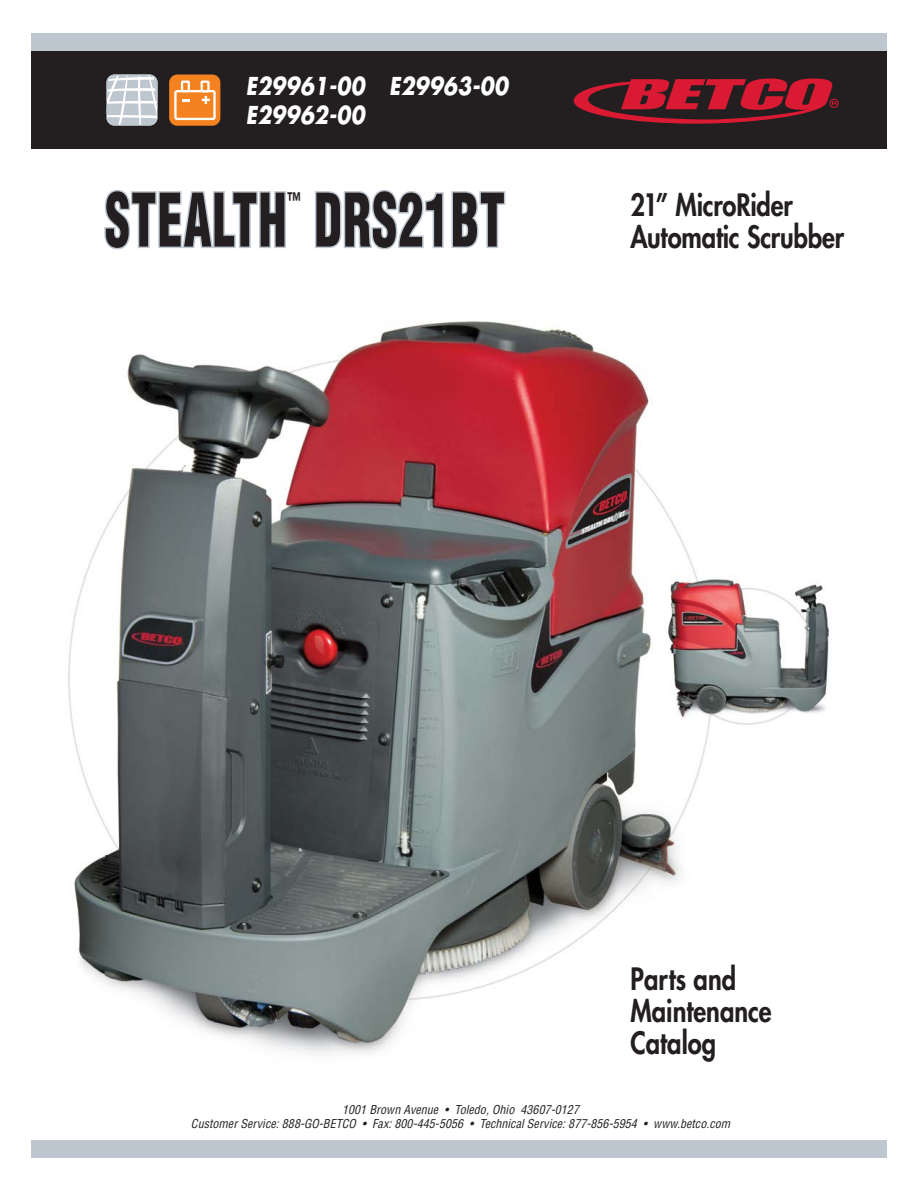
<style>
.page{position:relative;width:918px;height:1188px;background:#fff}
.page>*{position:absolute;margin:0;border:0;box-sizing:border-box;transform-origin:0 0}
.t1{font:900 condensed 72px "Helvetica";letter-spacing:.02em;color:#231f20;scale:.7 1}
.t2{font:800 30px/32.2px "Futura";color:#231f20;scale:.85 1}
.t3{font:italic 700 24px/28.5px "Futura";letter-spacing:.01em;color:#fff;scale:.85 1}
.t4{font:900 condensed 21px "Helvetica";color:#231f20;scale:.7 1}
.t5{font:italic condensed 12px/14.4px "Helvetica";letter-spacing:.005em;color:#231f20;text-align:center}
</style>
<div class="page">
<div style="left:31px;top:35px;width:856px;height:113px;background:#231f20"></div>
<img style="left:68px;top:323px;width:761px;height:731px">
<svg style="left:107px;top:75px;width:51px;height:51px;background:#ccd1d7"></svg>
<div style="left:169px;top:75px;width:51px;height:51px;background:#f58220;border-radius:8px"></div>
<svg style="left:174px;top:80px;width:42px;height:41px"></svg>
<div style="left:830px;top:99px;width:9px;height:9px;border:1px solid #da1a32;border-radius:50%"></div>
<svg style="left:573px;top:78px;width:264px;height:46px"></svg>
<div style="left:31px;top:1140px;width:856px;height:17px;background:#bec6cf"></div>
<div style="left:31px;top:34px;width:856px;height:17px;background:#bec6cf"></div>
<svg style="left:104px;top:189px;width:182px;height:61px"></svg>
<svg style="left:313px;top:189px;width:194px;height:244px"></svg>
<h3 class="t3" style="left:246px;top:72px;width:141px">E29961-00<br>E29962-00</h3>
<h3 class="t3" style="left:389px;top:72px;width:141px">E29963-00</h3>
<h3 class="t4" style="left:288px;top:187px;width:20px">™</h3>
<h2 class="t2" style="left:631px;top:189px;width:253px;line-height:31.5px">21” MicroRider<br>Automatic Scrubber</h2>
<h1 class="t1" style="left:105px;top:175px;width:573px">STEALTH DRS21BT</h1>
<h2 class="t2" style="left:631px;top:962px;width:168px">Parts and<br>Maintenance<br>Catalog</h2>
<p class="t5" style="left:191px;top:1102px;width:541px">1001 Brown Avenue • Toledo, Ohio 43607-0127<br>Customer Service: 888-GO-BETCO • Fax: 800-445-5056 • Technical Service: 877-856-5954 • www.betco.com</p>
</div>
